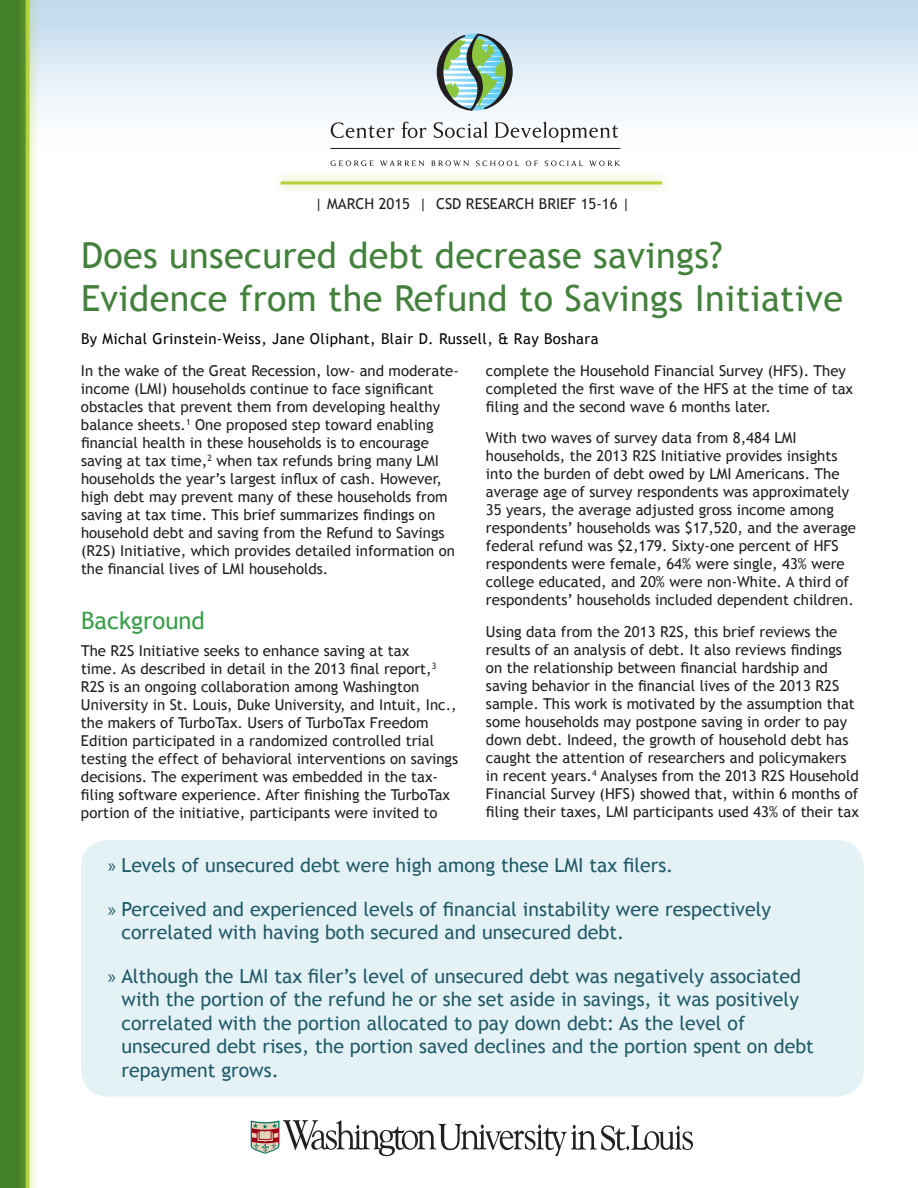
<style>
.page{position:relative;width:918px;height:1188px;background:#fff}
.page>*{position:absolute;margin:0;border:0;box-sizing:border-box;transform-origin:0 0}
.t1{font:36px/43.2px "Trebuchet MS";letter-spacing:.01em;color:#43813c}
.t2{font:24px "Trebuchet MS";color:#399d49}
.t3{font:19.5px/23.4px "Trebuchet MS";color:#215a68}
.t4{font:15px/18px "Trebuchet MS";color:#231f20}
.t5{font:15px "Trebuchet MS";letter-spacing:.025em;color:#040503}
.s1{font-family:"Myriad Pro"}
</style>
<div class="page">
<div style="left:0;top:0;width:918px;height:173px;background:linear-gradient(to bottom,#c2dbee,#fff)"></div>
<svg style="left:250px;top:1120px;width:443px;height:36px"></svg>
<div style="left:0;top:0;width:28px;height:1188px;background:#45802a"></div>
<div style="left:16px;top:0;width:23px;height:1188px;background:#b3d237;opacity:.75"></div>
<hr style="left:26px;top:0;width:3px;height:1188px;background:#b3d237">
<hr style="left:331px;top:148px;width:289px;height:1px;background:#231f20">
<svg style="left:331px;top:160px;width:42px;height:6px"></svg>
<svg style="left:380px;top:160px;width:44px;height:6px"></svg>
<svg style="left:431px;top:160px;width:38px;height:6px"></svg>
<svg style="left:476px;top:161px;width:43px;height:5px"></svg>
<svg style="left:526px;top:161px;width:12px;height:5px"></svg>
<svg style="left:545px;top:161px;width:38px;height:5px"></svg>
<svg style="left:589px;top:161px;width:31px;height:5px"></svg>
<svg style="left:331px;top:122px;width:63px;height:16px"></svg>
<svg style="left:402px;top:122px;width:24px;height:16px"></svg>
<svg style="left:434px;top:122px;width:54px;height:16px"></svg>
<svg style="left:495px;top:122px;width:123px;height:20px"></svg>
<svg style="left:437px;top:34px;width:76px;height:77px"></svg>
<div style="left:271px;top:172px;width:400px;height:22px;background:#b3d237;opacity:.75"></div>
<hr style="left:281px;top:181px;width:381px;height:3px;background:#b3d237">
<div style="left:81px;top:840px;width:783px;height:256px;background:#e4f2f6;border-radius:27px"></div>
<p class="t4" style="left:315px;top:195px;width:317px">| MARCH 2015 | CSD RESEARCH BRIEF 15-16 |</p>
<h1 class="t1" style="left:81px;top:234px;width:764px">Does unsecured debt decrease savings?<br>Evidence from the Refund to Savings Initiative</h1>
<p class="t5" style="left:81px;top:330px;width:519px">By Michal Grinstein-Weiss, Jane Oliphant, Blair D. Russell, &amp; Ray Boshara</p>
<p class="t4" style="left:81px;top:361px;width:379px">In the wake of the Great Recession, low- and moderate&shy;income (LMI) households continue to face significant obstacles that prevent them from developing healthy balance sheets.<sup>1</sup> One proposed step toward enabling financial health in these households is to encourage saving at tax time,<sup>2</sup> when tax refunds bring many LMI households the year’s largest influx of cash. However, high debt may prevent many of these households from saving at tax time. This brief summarizes findings on household debt and saving from the Refund to Savings (R2S) Initiative, which provides detailed information on the financial lives of LMI households.</p>
<h2 class="t2" style="left:81px;top:607px;width:126px">Background</h2>
<p class="t4" style="left:81px;top:642px;width:379px">The R2S Initiative seeks to enhance saving at tax<br>time. As described in detail in the 2013 final report,<sup>3<br></sup>R2S is an ongoing collaboration among Washington University in St. Louis, Duke University, and Intuit, Inc., the makers of TurboTax. Users of TurboTax Freedom Edition participated in a randomized controlled trial testing the effect of behavioral interventions on savings decisions. The experiment was embedded in the tax&shy;filing software experience. After finishing the TurboTax portion of the initiative, participants were invited to</p>
<p class="t4" style="left:486px;top:361px;width:369px">complete the Household Financial Survey (HFS). They completed the first wave of the HFS at the time of tax filing and the second wave 6 months later.</p>
<p class="t4" style="left:486px;top:429px;width:372px">With two waves of survey data from 8,484 LMI households, the 2013 R2S Initiative provides insights into the burden of debt owed by LMI Americans. The average age of survey respondents was approximately 35 years, the average adjusted gross income among respondents’ households was $17,520, and the average federal refund was $2,179. Sixty-one percent of HFS respondents were female, 64% were single, 43% were college educated, and 20% were non-White. A third of respondents’ households included dependent children.</p>
<p class="t4" style="left:486px;top:622px;width:374px">Using data from the 2013 R2S, this brief reviews the results of an analysis of debt. It also reviews findings on the relationship between financial hardship and saving behavior in the financial lives of the 2013 R2S sample. This work is motivated by the assumption that some households may postpone saving in order to pay down debt. Indeed, the growth of household debt has caught the attention of researchers and policymakers in recent years.<sup>4</sup> Analyses from the 2013 R2S Household Financial Survey (HFS) showed that, within 6 months of filing their taxes, LMI participants used 43% of their tax</p>
<h3 class="t3" style="left:108px;top:854px;width:567px"><span class="s1">»</span> Levels of unsecured debt were high among these LMI tax filers.</h3>
<h3 class="t3" style="left:121px;top:898px;width:651px;text-indent:-13px"><span class="s1">»</span> Perceived and experienced levels of financial instability were respectively correlated with having both secured and unsecured debt.</h3>
<p class="t3" style="left:121px;top:965px;width:694px;text-indent:-13px"><span class="s1">»</span> Although the LMI tax filer’s level of unsecured debt was negatively associated with the portion of the refund he or she set aside in savings, it was positively correlated with the portion allocated to pay down debt: As the level of unsecured debt rises, the portion saved declines and the portion spent on debt repayment grows.</p>
</div>
